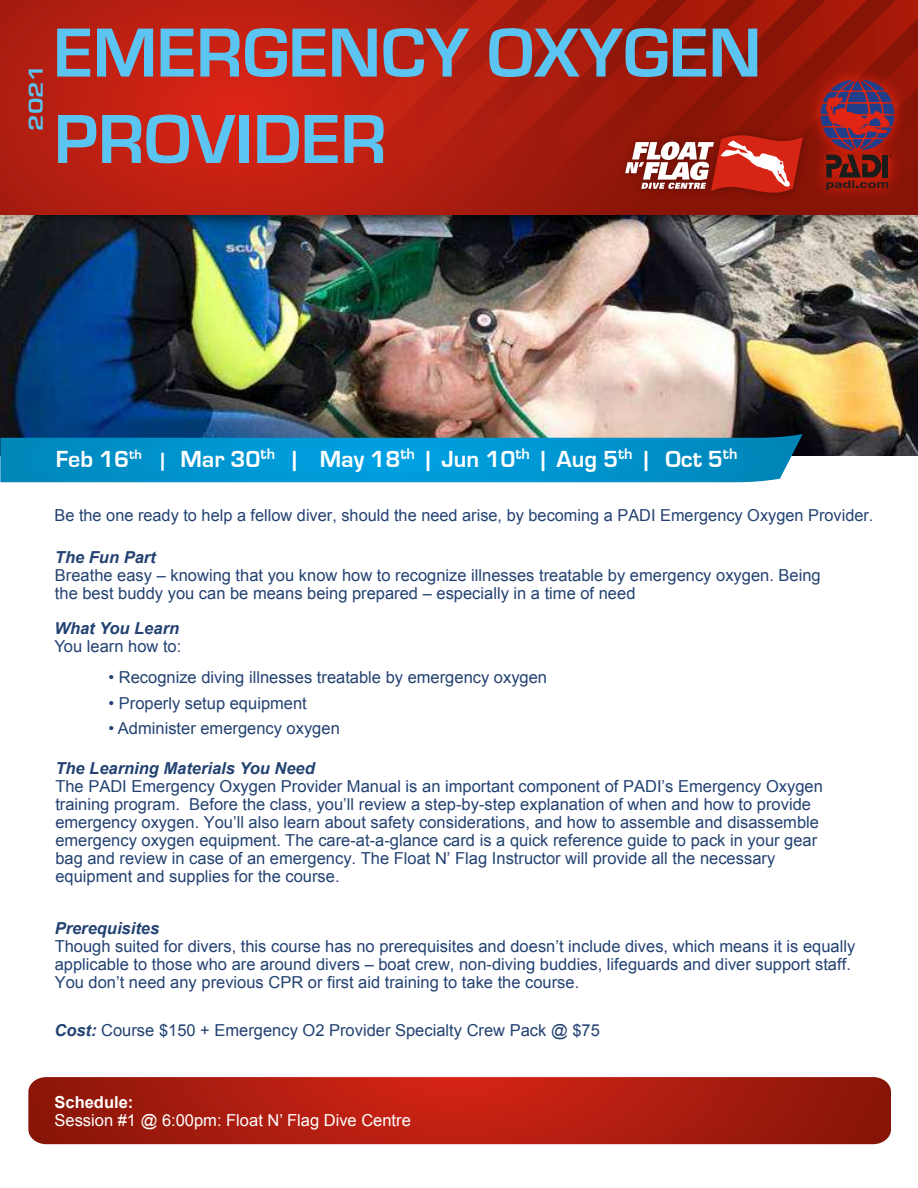
<style>
.page{position:relative;width:918px;height:1188px;background:#fff}
.page>*{position:absolute;margin:0;border:0;box-sizing:border-box;transform-origin:0 0}
.t1{font:700 72px/86.4px "Eurostile";color:#5bc4f0}
.t2{font:700 24px "Eurostile";color:#fff}
.t3{font:700 21px "Eurostile";color:#5bc4f0;scale:1.26 1}
.t4{font:16.5px/18px "Arial";color:#234272}
.t5{font:italic 700 16.5px "Arial";color:#234272}
.t6{font:16.5px "Arial";color:#fff}
.t7{font:700 16.5px "Arial";color:#fff}
.s1{font-size:21.15px}
.s2{font-weight:700;font-style:italic}
</style>
<div class="page">
<img style="left:0;top:249px;width:918px;height:207px">
<img style="left:0;top:215px;width:918px;height:34px">
<svg style="left:0;top:0;width:918px;height:215px;background:#bc1f11"></svg>
<svg style="left:296px;top:0;width:70px;height:202px;background:#c32113"></svg>
<svg style="left:366px;top:0;width:70px;height:202px;background:#b92011"></svg>
<svg style="left:436px;top:0;width:69px;height:202px;background:#b11f10"></svg>
<svg style="left:505px;top:0;width:70px;height:202px;background:#a51c0d"></svg>
<svg style="left:575px;top:0;width:50px;height:202px;background:#9c190b"></svg>
<img style="left:615px;top:126px;width:186px;height:77px">
<img style="left:801px;top:202px;width:113px;height:8px">
<svg style="left:625px;top:0;width:293px;height:202px;background:#97241a"></svg>
<img style="left:6px;top:396px;width:421px;height:38px">
<svg style="left:0;top:434px;width:803px;height:48px;background:#0a90c6"></svg>
<svg style="left:28px;top:1077px;width:863px;height:67px;background:#ab1d10"></svg>
<p class="t3" style="left:25px;top:131px;width:54px;rotate:-90deg">2021</p>
<h1 class="t1" style="left:54px;top:11px;width:709px">EMERGENCY OXYGEN<br>PROVIDER</h1>
<h2 class="t2" style="left:56px;top:446px;width:683px">Feb 16<sup>th</sup> <span class="s1">|</span> Mar 30<sup>th</sup> | May 18<sup>th</sup> | Jun 10<sup>th</sup> | Aug 5<sup>th</sup> | Oct 5<sup>th</sup></h2>
<p class="t4" style="left:54px;top:506px;width:821px">Be the one ready to help a fellow diver, should the need arise, by becoming a PADI Emergency Oxygen Provider.</p>
<p class="t5" style="left:55px;top:547px;width:102px">The Fun Part</p>
<p class="t4" style="left:55px;top:566px;width:767px">Breathe easy – knowing that you know how to recognize illnesses treatable by emergency oxygen. Being the best buddy you can be means being prepared – especially in a time of need</p>
<p class="t5" style="left:54px;top:617px;width:126px">What You Learn</p>
<p class="t4" style="left:54px;top:637px;width:128px">You learn how to:</p>
<p class="t4" style="left:108px;top:668px;width:440px">• Recognize diving illnesses treatable by emergency oxygen</p>
<p class="t4" style="left:108px;top:694px;width:200px">• Properly setup equipment</p>
<p class="t4" style="left:108px;top:720px;width:233px">• Administer emergency oxygen</p>
<p class="t5" style="left:55px;top:757px;width:261px">The Learning Materials You Need</p>
<p class="t4" style="left:55px;top:777px;width:769px">The PADI Emergency Oxygen Provider Manual is an important component of PADI’s Emergency Oxygen training program. Before the class, you’ll review a step-by-step explanation of when and how to provide emergency oxygen. You’ll also learn about safety considerations, and how to assemble and disassemble emergency oxygen equipment. The care-at-a-glance card is a quick reference guide to pack in your gear bag and review in case of an emergency. The Float N’ Flag Instructor will provide all the necessary equipment and supplies for the course.</p>
<p class="t5" style="left:55px;top:917px;width:106px">Prerequisites</p>
<p class="t4" style="left:55px;top:937px;width:802px">Though suited for divers, this course has no prerequisites and doesn’t include dives, which means it is equally applicable to those who are around divers – boat crew, non-diving buddies, lifeguards and diver support staff.<br>You don’t need any previous CPR or first aid training to take the course.</p>
<p class="t4" style="left:54px;top:1021px;width:547px"><span class="s2">Cost:</span> Course $150 + Emergency O2 Provider Specialty Crew Pack @ $75</p>
<p class="t7" style="left:54px;top:1091px;width:80px">Schedule:</p>
<p class="t6" style="left:54px;top:1109px;width:358px">Session #1 @ 6:00pm: Float N’ Flag Dive Centre</p>
</div>
